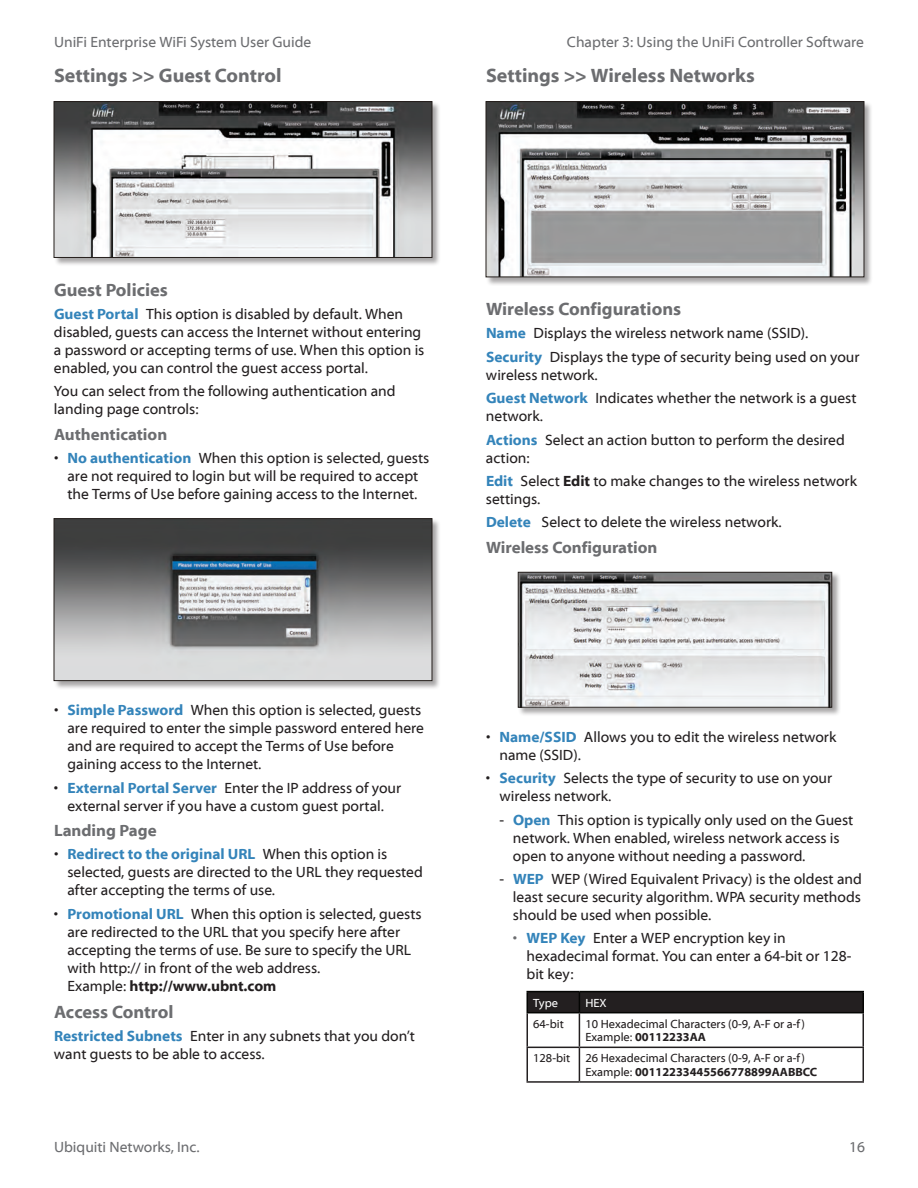
<style>
.page{position:relative;width:918px;height:1188px;background:#fff}
.page>*{position:absolute;margin:0;border:0;box-sizing:border-box;transform-origin:0 0}
.Heading_2{font:700 19.5px "Myriad Web Pro";color:#6c6d70}
.Heading_3{font:700 18px "Myriad Web Pro";color:#6c6d70}
.Heading_4{font:700 16.5px "Myriad Web Pro";color:#6c6d70}
.Option_Bullets{font:15px/18px "Myriad Web Pro";color:#231f20}
.Options{font:15px/18px "Myriad Web Pro";color:#231f20}
.Option_SubBullets{font:15px/18px "Myriad Web Pro";color:#231f20}
.t1{font:15px "Myriad Web Pro";color:#6c6d70}
.Option_SubBullets_2{font:15px/18px "Myriad Web Pro";color:#231f20}
.Body{font:15px/18px "Myriad Web Pro";color:#231f20}
.Table_Text{font:12px/13.5px "Myriad Web Pro";color:#231f20}
.Table_Heading{font:12px "Myriad Web Pro";color:#fff}
.s1{font-weight:700;color:#3484ba}
.s2{font-weight:700}
.s3{color:#6c6d70}
</style>
<div class="page">
<div style="left:54px;top:101px;width:387px;height:166px;background:#231f20;opacity:.4"></div>
<img style="left:56px;top:103px;width:374px;height:153px">
<div style="left:54px;top:101px;width:378px;height:157px;border:1px solid #241e1b"></div>
<div style="left:54px;top:518px;width:387px;height:172px;background:#231f20;opacity:.4"></div>
<img style="left:56px;top:520px;width:374px;height:159px">
<div style="left:54px;top:518px;width:378px;height:163px;border:1px solid #241e1b"></div>
<div style="left:486px;top:101px;width:387px;height:185px;background:#231f20;opacity:.4"></div>
<img style="left:488px;top:103px;width:374px;height:172px">
<div style="left:486px;top:101px;width:378px;height:176px;border:1px solid #241e1b"></div>
<div style="left:518px;top:571px;width:323px;height:146px;background:#231f20;opacity:.4"></div>
<img style="left:520px;top:574px;width:310px;height:132px">
<div style="left:518px;top:572px;width:314px;height:136px;border:1px solid #241e1b"></div>
<hr style="left:526px;top:1013px;width:2px;height:34px;background:#231f20">
<hr style="left:579px;top:1013px;width:1px;height:34px;background:#231f20">
<hr style="left:862px;top:1013px;width:2px;height:34px;background:#231f20">
<hr style="left:526px;top:1047px;width:53px;height:1px;background:#231f20">
<hr style="left:526px;top:1048px;width:2px;height:33px;background:#231f20">
<hr style="left:579px;top:1047px;width:285px;height:1px;background:#231f20">
<hr style="left:579px;top:1048px;width:1px;height:33px;background:#231f20">
<hr style="left:862px;top:1048px;width:2px;height:33px;background:#231f20">
<hr style="left:526px;top:1081px;width:53px;height:2px;background:#231f20">
<hr style="left:579px;top:1081px;width:285px;height:2px;background:#231f20">
<hr style="left:526px;top:991px;width:53px;height:1px;background:#040503">
<hr style="left:526px;top:992px;width:2px;height:20px;background:#040503">
<hr style="left:579px;top:991px;width:285px;height:1px;background:#040503">
<div style="left:527px;top:992px;width:335px;height:20px;background:#231f20"></div>
<hr style="left:862px;top:992px;width:2px;height:20px;background:#040503">
<hr style="left:526px;top:1012px;width:53px;height:1px;background:#040503">
<hr style="left:579px;top:1012px;width:285px;height:1px;background:#040503">
<p class="t1" style="left:54px;top:33px;width:259px">UniFi Enterprise WiFi System User Guide</p>
<p class="t1" style="left:567px;top:33px;width:299px">Chapter 3: Using the UniFi Controller Software</p>
<p class="Heading_2" style="left:54px;top:65px;width:229px">Settings &gt;&gt; Guest Control</p>
<p class="Heading_2" style="left:486px;top:65px;width:270px">Settings &gt;&gt; Wireless Networks</p>
<p class="Heading_3" style="left:54px;top:280px;width:115px">Guest Policies</p>
<p class="Options" style="left:54px;top:305px;width:372px"><span class="s1">Guest Portal</span> This option is disabled by default. When disabled, guests can access the Internet without entering a password or accepting terms of use. When this option is enabled, you can control the guest access portal.</p>
<p class="Body" style="left:54px;top:383px;width:343px">You can select from the following authentication and landing page controls:</p>
<p class="Heading_4" style="left:54px;top:425px;width:115px">Authentication</p>
<p class="Option_Bullets" style="left:54px;top:449px;width:377px;text-align:center">• <span class="s1">No authentication</span> When this option is selected, guests are not required to login but will be required to accept the Terms of Use before gaining access to the Internet.</p>
<p class="Heading_3" style="left:486px;top:299px;width:197px">Wireless Configurations</p>
<p class="Options" style="left:486px;top:325px;width:324px"><span class="s1">Name</span> Displays the wireless network name (SSID).</p>
<p class="Options" style="left:486px;top:348px;width:375px"><span class="s1">Security</span> Displays the type of security being used on your wireless network.</p>
<p class="Options" style="left:486px;top:390px;width:372px"><span class="s1">Guest Network</span> Indicates whether the network is a guest network.</p>
<p class="Options" style="left:486px;top:431px;width:360px"><span class="s1">Actions</span> Select an action button to perform the desired action:</p>
<p class="Options" style="left:486px;top:472px;width:373px"><span class="s1">Edit</span> Select <span class="s2">Edit</span> to make changes to the wireless network settings.</p>
<p class="Options" style="left:486px;top:514px;width:297px"><span class="s1">Delete</span> Select to delete the wireless network.</p>
<p class="Heading_4" style="left:486px;top:538px;width:173px">Wireless Configuration</p>
<p class="Option_Bullets" style="left:67px;top:702px;width:358px;text-indent:-13px">• <span class="s1">Simple Password</span> When this option is selected, guests are required to enter the simple password entered here and are required to accept the Terms of Use before gaining access to the Internet.</p>
<p class="Option_Bullets" style="left:54px;top:779px;width:349px;text-align:center">• <span class="s1">External Portal Server</span> Enter the IP address of your external server if you have a custom guest portal.</p>
<p class="Heading_4" style="left:54px;top:821px;width:104px">Landing Page</p>
<p class="Option_Bullets" style="left:67px;top:846px;width:357px;text-indent:-13px">• <span class="s1">Redirect to the original URL</span> When this option is selected, guests are directed to the URL they requested after accepting the terms of use.</p>
<p class="Option_Bullets" style="left:67px;top:905px;width:356px;text-indent:-14px">• <span class="s1">Promotional URL</span> When this option is selected, guests are redirected to the URL that you specify here after accepting the terms of use. Be sure to specify the URL with http:// in front of the web address.<br>Example: <span class="s2">http://www.ubnt.com</span></p>
<p class="Heading_3" style="left:54px;top:1002px;width:121px">Access Control</p>
<p class="Options" style="left:54px;top:1027px;width:362px"><span class="s1">Restricted Subnets</span> Enter in any subnets that you don’t want guests to be able to access.</p>
<p class="Option_Bullets" style="left:499px;top:728px;width:338px;text-indent:-13px">• <span class="s1">Name/SSID</span> Allows you to edit the wireless network name (SSID).</p>
<p class="Option_Bullets" style="left:499px;top:770px;width:334px;text-indent:-14px">• <span class="s1">Security</span> Selects the type of security to use on your wireless network.</p>
<p class="Option_SubBullets" style="left:513px;top:811px;width:342px;text-indent:-13px">- <span class="s1">Open</span> This option is typically only used on the Guest network. When enabled, wireless network access is open to anyone without needing a password.</p>
<p class="Option_SubBullets" style="left:513px;top:870px;width:350px;text-align:justify;text-indent:-13px">- <span class="s1">WEP</span> WEP (Wired Equivalent Privacy) is the oldest and least secure security algorithm. WPA security methods should be used when possible.</p>
<p class="Option_SubBullets_2" style="left:526px;top:930px;width:326px;text-indent:-13px"><span class="s3">•</span> <span class="s1">WEP Key</span> Enter a WEP encryption key in hexadecimal format. You can enter a 64-bit or 128- bit key:</p>
<p class="Table_Heading" style="left:533px;top:996px;width:26px">Type</p>
<p class="Table_Heading" style="left:585px;top:996px;width:23px">HEX</p>
<p class="Table_Text" style="left:533px;top:1017px;width:32px">64-bit</p>
<p class="Table_Text" style="left:585px;top:1017px;width:221px">10 Hexadecimal Characters (0-9, A-F or a-f)<br>Example: <span class="s2">00112233AA</span></p>
<p class="Table_Text" style="left:533px;top:1052px;width:38px">128-bit</p>
<p class="Table_Text" style="left:585px;top:1052px;width:234px">26 Hexadecimal Characters (0-9, A-F or a-f)<br>Example: <span class="s2">00112233445566778899AABBCC</span></p>
<p class="t1" style="left:54px;top:1139px;width:147px">Ubiquiti Networks, Inc.</p>
<p class="t1" style="left:849px;top:1139px;width:17px">16</p>
</div>
